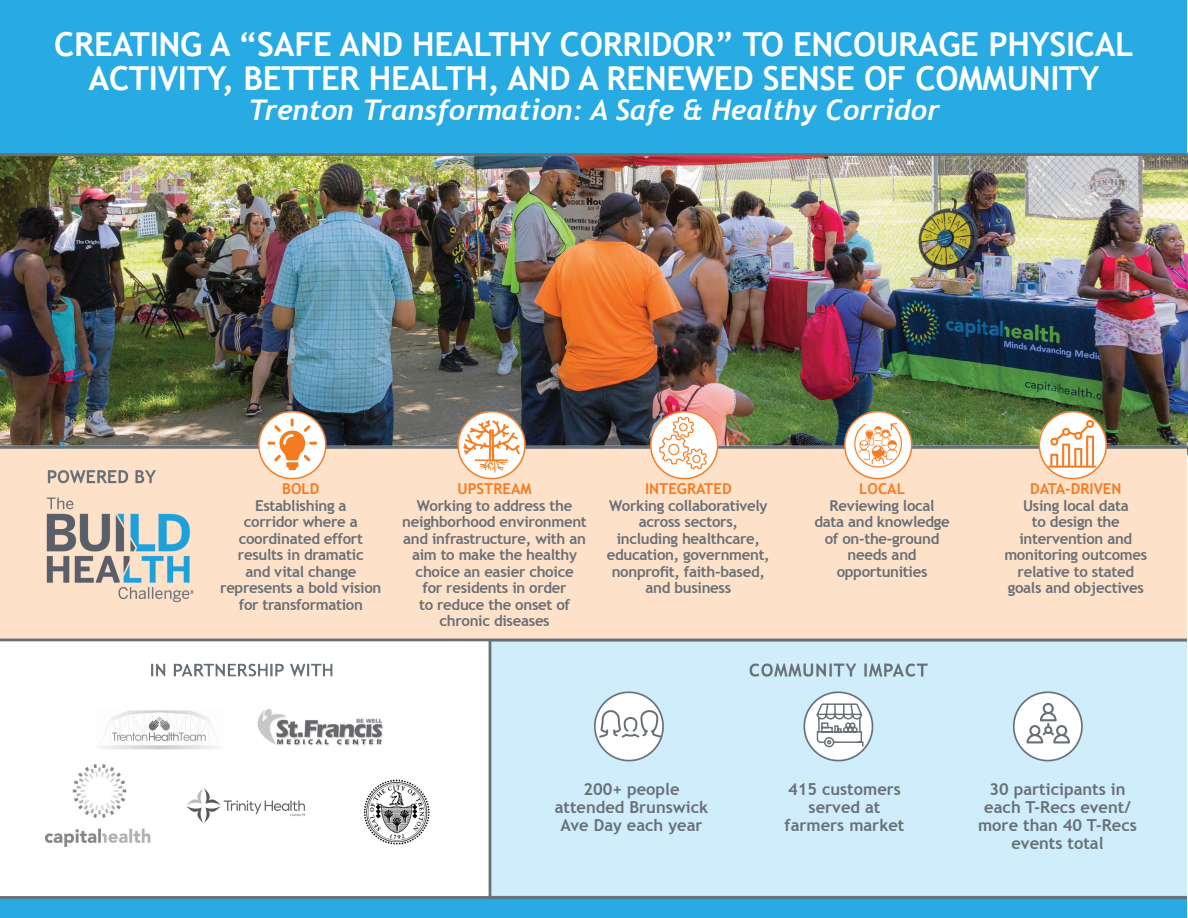
<style>
.page{position:relative;width:1188px;height:918px;background:#fff}
.page>*{position:absolute;margin:0;border:0;box-sizing:border-box;transform-origin:0 0}
.t1{font:700 33px/34.5px "Trebuchet MS";letter-spacing:-.01em;color:#fff;text-align:center}
.t2{font:italic 700 28.5px "Trebuchet";color:#fff}
.t3{font:700 16.5px/18px "Trebuchet MS";color:#686f76;text-align:center}
.t4{font:700 15px/16.5px "Trebuchet MS";letter-spacing:-.02em;color:#686f76;text-align:center}
.t5{font:700 15px "Trebuchet MS";color:#f47b21}
</style>
<div class="page">
<img style="left:0;top:0;width:1187px;height:918px">
<img style="left:89px;top:691px;width:314px;height:64px">
<img style="left:29px;top:756px;width:297px;height:93px">
<img style="left:357px;top:771px;width:81px;height:78px">
<svg style="left:1026px;top:703px;width:44px;height:40px"></svg>
<svg style="left:815px;top:703px;width:49px;height:45px"></svg>
<svg style="left:598px;top:709px;width:65px;height:33px"></svg>
<h1 class="t1" style="left:54px;top:27px;width:1081px">CREATING A “SAFE AND HEALTHY CORRIDOR” TO ENCOURAGE PHYSICAL<br>ACTIVITY, BETTER HEALTH, AND A RENEWED SENSE OF COMMUNITY</h1>
<h2 class="t2" style="left:248px;top:93px;width:693px">Trenton Transformation: A Safe &amp; Healthy Corridor</h2>
<p class="t5" style="left:282px;top:480px;width:39px">BOLD</p>
<p class="t4" style="left:220px;top:497px;width:163px">Establishing a<br>corridor where a coordinated effort results in dramatic<br>and vital change represents a bold vision for transformation</p>
<p class="t5" style="left:458px;top:480px;width:76px">UPSTREAM</p>
<p class="t4" style="left:402px;top:497px;width:186px">Working to address the neighborhood environment and infrastructure, with an aim to make the healthy choice an easier choice<br>for residents in order<br>to reduce the onset of chronic diseases</p>
<p class="t5" style="left:645px;top:480px;width:88px">INTEGRATED</p>
<p class="t4" style="left:607px;top:497px;width:164px">Working collaboratively across sectors, including healthcare, education, government, nonprofit, faith-based, and business</p>
<p class="t5" style="left:859px;top:480px;width:47px">LOCAL</p>
<p class="t4" style="left:814px;top:497px;width:137px">Reviewing local data and knowledge of on-the-ground needs and opportunities</p>
<p class="t5" style="left:1030px;top:480px;width:93px">DATA-DRIVEN</p>
<p class="t4" style="left:1004px;top:497px;width:144px">Using local data<br>to design the intervention and monitoring outcomes relative to stated goals and objectives</p>
<p class="t3" style="left:555px;top:780px;width:155px">200+ people attended Brunswick<br>Ave Day each year</p>
<p class="t3" style="left:785px;top:780px;width:121px">415 customers served at farmers market</p>
<p class="t3" style="left:978px;top:780px;width:160px">30 participants in each T-Recs event/ more than 40 T-Recs events total</p>
</div>
